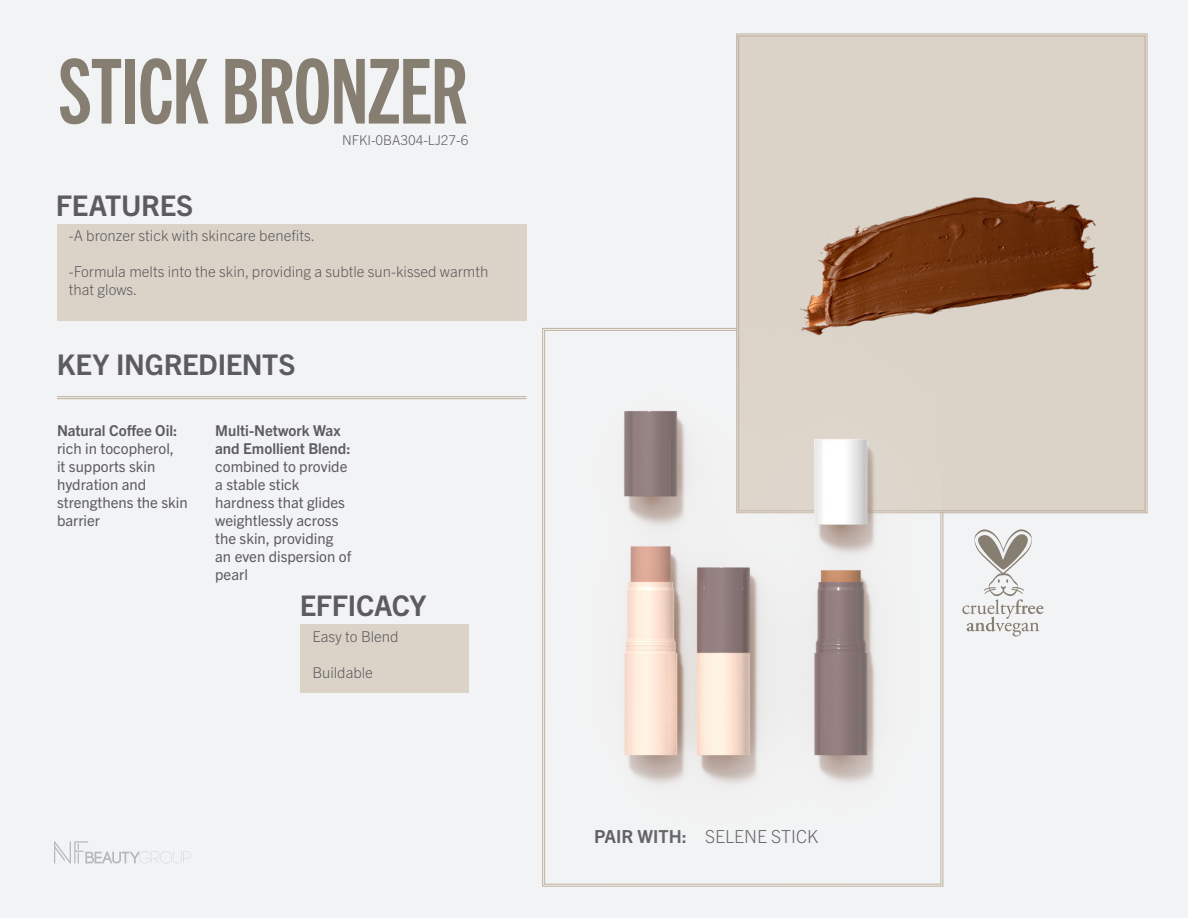
<style>
.page{position:relative;width:1188px;height:918px;background:#f2f3f4}
.page>*{position:absolute;margin:0;border:0;box-sizing:border-box;transform-origin:0 0}
.t1{font:90px "Trade Gothic Next LT Pro Bd Cm";letter-spacing:-.015em;color:#877e72}
.t2{font:700 28.5px "Trade Gothic Next LT Pro";letter-spacing:-.01em;color:#5c5c5f}
.t3{font:300 18px "Trade Gothic Next LT Pro";color:#5c5c5f}
.t4{font:700 18px "Trade Gothic Next LT Pro";color:#5c5c5f}
.t5{font:15px/18px "Trade Gothic Next LT Pro";color:#5c5c5f}
.t6{font:300 15px/18px "Trade Gothic Next LT Pro";color:#5c5c5f}
.t7{font:700 15px/18px "Trade Gothic Next LT Pro";color:#5c5c5f}
.t8{font:300 13.5px "Trade Gothic Next LT Pro";color:#5c5c5f}
</style>
<div class="page">
<svg style="left:54px;top:841px;width:137px;height:23px"></svg>
<div style="left:736px;top:33px;width:412px;height:481px;background:#dbd3c7"></div>
<hr style="left:57px;top:396px;width:469px;height:1px;background:#beaf9d">
<hr style="left:57px;top:398px;width:469px;height:1px;background:#beaf9d">
<div style="left:57px;top:224px;width:469px;height:97px;background:#dbd3c7"></div>
<svg style="left:962px;top:529px;width:81px;height:108px"></svg>
<img style="left:787px;top:174px;width:322px;height:173px">
<div style="left:300px;top:624px;width:169px;height:68px;background:#dbd3c7"></div>
<img style="left:542px;top:328px;width:400px;height:559px">
<p class="t1" style="left:58px;top:31px;width:411px">STICK BRONZER</p>
<p class="t8" style="left:342px;top:131px;width:128px">NFKI-0BA304-LJ27-6</p>
<p class="t2" style="left:56px;top:186px;width:139px">FEATURES</p>
<p class="t6" style="left:69px;top:225px;width:248px">-A bronzer stick with skincare benefits.</p>
<p class="t6" style="left:69px;top:261px;width:421px">-Formula melts into the skin, providing a subtle sun-kissed warmth that glows.</p>
<p class="t2" style="left:57px;top:345px;width:240px">KEY INGREDIENTS</p>
<p class="t7" style="left:57px;top:421px;width:122px">Natural Coffee Oil:</p>
<p class="t5" style="left:57px;top:439px;width:132px">rich in tocopherol,<br>it supports skin hydration and strengthens the skin barrier</p>
<p class="t7" style="left:215px;top:421px;width:137px">Multi-Network Wax and Emollient Blend:</p>
<p class="t5" style="left:215px;top:457px;width:138px">combined to provide a stable stick hardness that glides weightlessly across the skin, providing an even dispersion of pearl</p>
<p class="t2" style="left:300px;top:586px;width:128px">EFFICACY</p>
<p class="t6" style="left:312px;top:627px;width:88px">Easy to Blend</p>
<p class="t6" style="left:312px;top:663px;width:62px">Buildable</p>
<p class="t4" style="left:594px;top:824px;width:94px">PAIR WITH:</p>
<p class="t3" style="left:705px;top:824px;width:115px">SELENE STICK</p>
</div>
